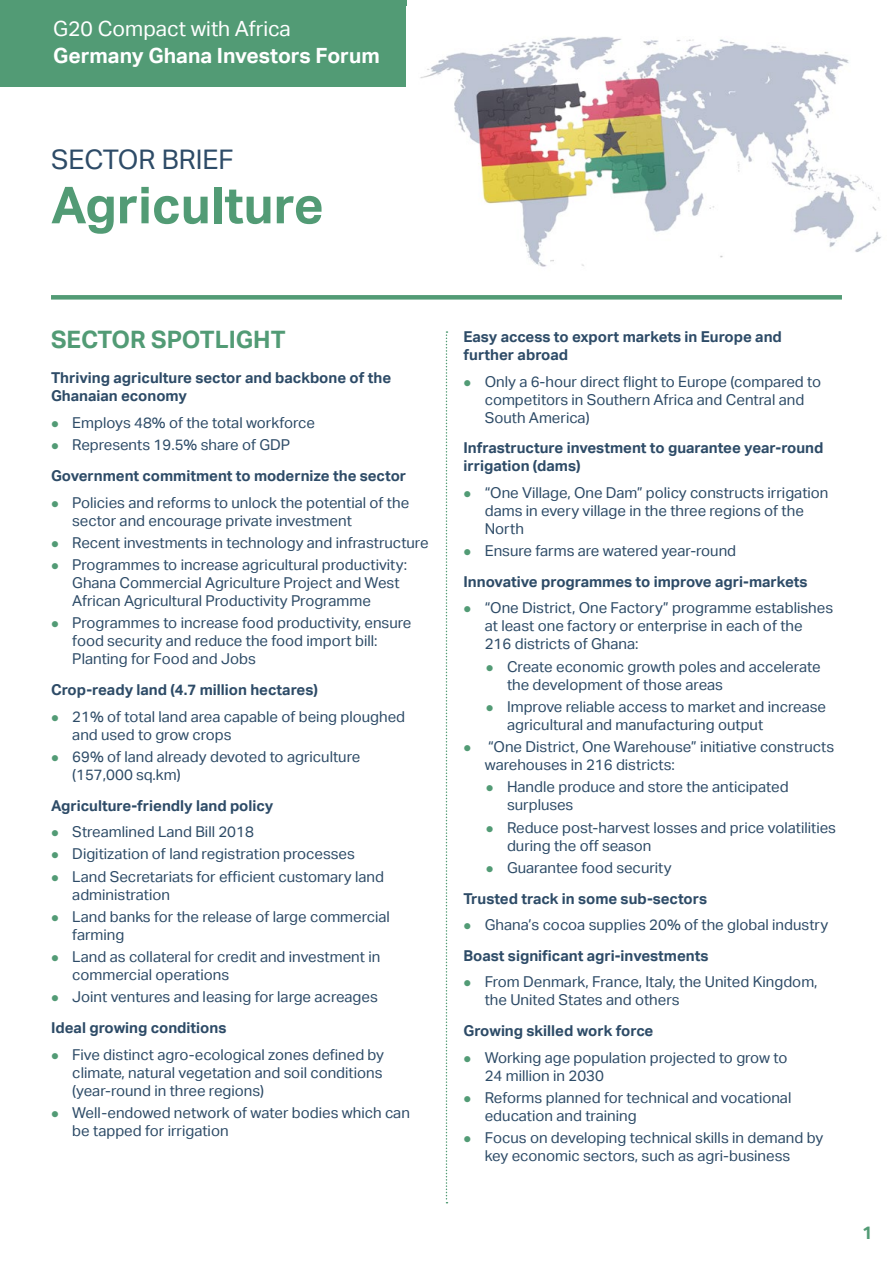
<style>
.page{position:relative;width:893px;height:1263px;background:#fff}
.page>*{position:absolute;margin:0;border:0;box-sizing:border-box;transform-origin:0 0}
.t1{font:700 51px "Aktiv Grotesk";color:#529b75}
.t2{font:27px "Aktiv Grotesk";color:#2d4b67}
.t3{font:700 24px "Aktiv Grotesk";color:#529b75}
.t4{font:700 21px "Aktiv Grotesk";color:#fff}
.t5{font:21px "Aktiv Grotesk";color:#fff}
.t6{font:700 18px "Aktiv Grotesk";color:#529b75}
.t7{font:15px/18px "Aktiv Grotesk";color:#2d4b67}
.t8{font:700 15px/18px "Aktiv Grotesk";color:#2d4b67}
</style>
<div class="page">
<div style="left:0;top:0;width:406px;height:86px;background:#529b75"></div>
<img style="left:420px;top:37px;width:461px;height:230px">
<div style="left:51px;top:295px;width:791px;height:5px;background:#529b75"></div>
<svg style="left:446px;top:331px;width:1px;height:872px"></svg>
<h3 class="t5" style="left:53px;top:17px;width:239px">G20 Compact with Africa</h3>
<h3 class="t4" style="left:53px;top:43px;width:328px">Germany Ghana Investors Forum</h3>
<h2 class="t2" style="left:51px;top:144px;width:184px">SECTOR BRIEF</h2>
<h1 class="t1" style="left:51px;top:176px;width:274px">Agriculture</h1>
<h3 class="t3" style="left:51px;top:326px;width:236px">SECTOR SPOTLIGHT</h3>
<p class="t8" style="left:51px;top:369px;width:342px">Thriving agriculture sector and backbone of the<br>Ghanaian economy</p>
<p class="t7" style="left:72px;top:412px;width:244px;line-height:22.2px">Employs 48% of the total workforce<br>Represents 19.5% share of GDP</p>
<p class="t8" style="left:51px;top:467px;width:357px">Government commitment to modernize the sector</p>
<p class="t7" style="left:72px;top:493px;width:338px">Policies and reforms to unlock the potential of the sector and encourage private investment</p>
<p class="t7" style="left:72px;top:531px;width:358px;line-height:22.2px">Recent investments in technology and infrastructure<br>Programmes to increase agricultural productivity:</p>
<p class="t7" style="left:72px;top:574px;width:329px">Ghana Commercial Agriculture Project and West<br>African Agricultural Productivity Programme</p>
<p class="t7" style="left:72px;top:614px;width:341px">Programmes to increase food productivity, ensure food security and reduce the food import bill:<br>Planting for Food and Jobs</p>
<p class="t8" style="left:51px;top:681px;width:268px">Crop-ready land (4.7 million hectares)</p>
<p class="t7" style="left:72px;top:707px;width:334px">21% of total land area capable of being ploughed and used to grow crops</p>
<p class="t7" style="left:72px;top:748px;width:289px">69% of land already devoted to agriculture (157,000 sq.km)</p>
<p class="t8" style="left:51px;top:796px;width:224px">Agriculture-friendly land policy</p>
<p class="t7" style="left:72px;top:821px;width:313px;line-height:22.2px">Streamlined Land Bill 2018<br>Digitization of land registration processes<br>Land Secretariats for efficient customary land</p>
<p class="t7" style="left:72px;top:883px;width:319px;line-height:22.2px">administration<br>Land banks for the release of large commercial</p>
<p class="t7" style="left:72px;top:923px;width:309px;line-height:22.2px">farming<br>Land as collateral for credit and investment in</p>
<p class="t7" style="left:72px;top:964px;width:307px;line-height:22.2px">commercial operations<br>Joint ventures and leasing for large acreages</p>
<p class="t8" style="left:51px;top:1019px;width:177px">Ideal growing conditions</p>
<p class="t7" style="left:72px;top:1045px;width:313px;text-align:justify">Five distinct agro-ecological zones defined by climate, natural vegetation and soil conditions (year-round in three regions)</p>
<p class="t7" style="left:72px;top:1104px;width:339px">Well-endowed network of water bodies which can be tapped for irrigation</p>
<p class="t8" style="left:463px;top:328px;width:320px">Easy access to export markets in Europe and further abroad</p>
<p class="t7" style="left:485px;top:372px;width:338px">Only a 6-hour direct flight to Europe (compared to competitors in Southern Africa and Central and<br>South America)</p>
<p class="t8" style="left:463px;top:439px;width:361px">Infrastructure investment to guarantee year-round irrigation (dams)</p>
<p class="t7" style="left:485px;top:484px;width:345px">“One Village, One Dam” policy constructs irrigation dams in every village in the three regions of the<br>North</p>
<p class="t7" style="left:485px;top:542px;width:253px">Ensure farms are watered year-round</p>
<p class="t8" style="left:463px;top:573px;width:346px">Innovative programmes to improve agri-markets</p>
<p class="t7" style="left:485px;top:599px;width:350px">“One District, One Factory” programme establishes at least one factory or enterprise in each of the<br>216 districts of Ghana:</p>
<p class="t7" style="left:507px;top:657px;width:315px">Create economic growth poles and accelerate the development of those areas</p>
<p class="t7" style="left:507px;top:698px;width:320px">Improve reliable access to market and increase agricultural and manufacturing output</p>
<p class="t7" style="left:485px;top:738px;width:351px">“One District, One Warehouse” initiative constructs warehouses in 216 districts:</p>
<p class="t7" style="left:507px;top:778px;width:283px">Handle produce and store the anticipated surpluses</p>
<p class="t7" style="left:507px;top:818px;width:331px">Reduce post-harvest losses and price volatilities during the off season</p>
<p class="t7" style="left:507px;top:859px;width:166px">Guarantee food security</p>
<p class="t8" style="left:463px;top:889px;width:245px">Trusted track in some sub-sectors</p>
<p class="t7" style="left:485px;top:916px;width:345px">Ghana’s cocoa supplies 20% of the global industry</p>
<p class="t8" style="left:463px;top:947px;width:247px">Boast significant agri-investments</p>
<p class="t7" style="left:485px;top:973px;width:334px">From Denmark, France, Italy, the United Kingdom, the United States and others</p>
<p class="t8" style="left:463px;top:1022px;width:191px">Growing skilled work force</p>
<p class="t7" style="left:485px;top:1048px;width:304px">Working age population projected to grow to<br>24 million in 2030</p>
<p class="t7" style="left:485px;top:1089px;width:308px">Reforms planned for technical and vocational education and training</p>
<p class="t7" style="left:485px;top:1129px;width:340px">Focus on developing technical skills in demand by key economic sectors, such as agri-business</p>
<p class="t6" style="left:862px;top:1222px;width:12px">1</p>
</div>
